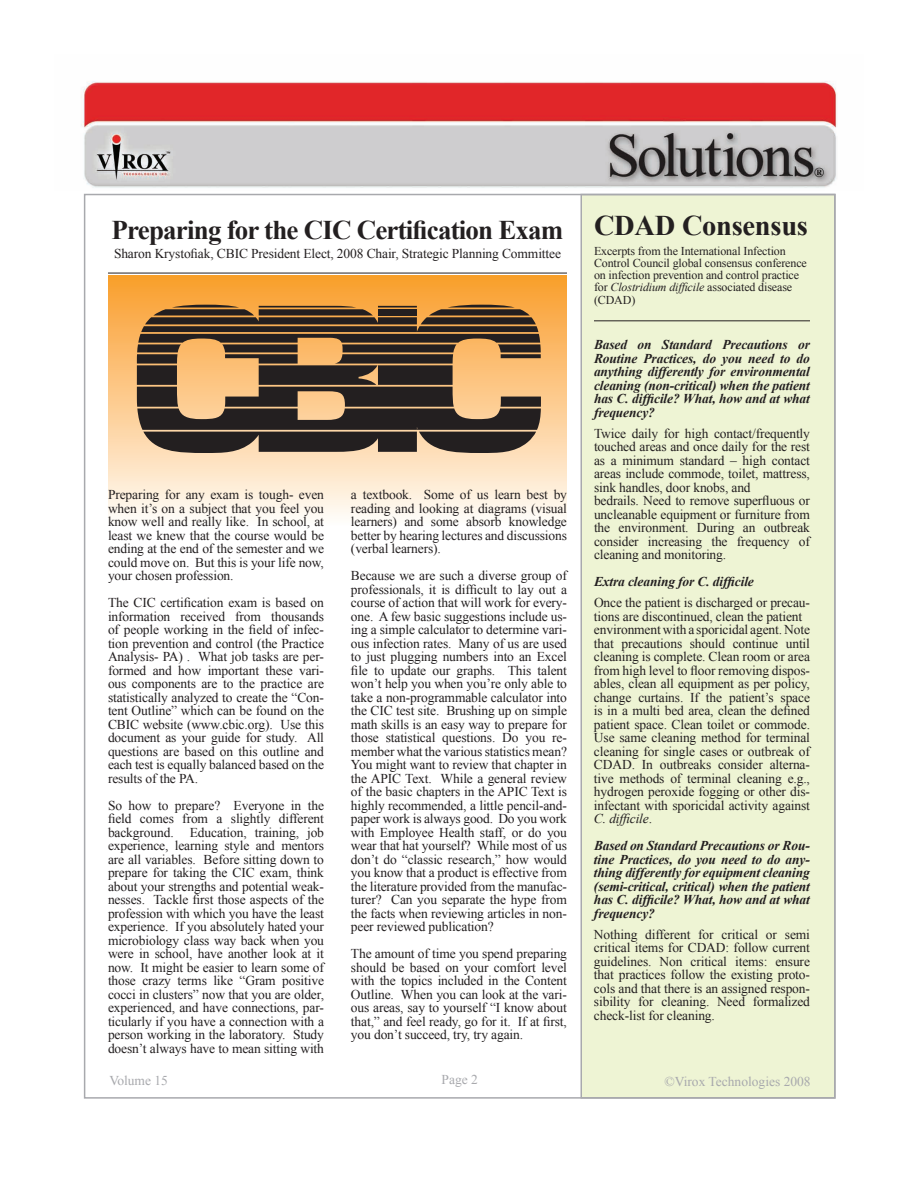
<style>
.page{position:relative;width:918px;height:1188px;background:#fff}
.page>*{position:absolute;margin:0;border:0;box-sizing:border-box;transform-origin:0 0}
.t1{font:39.45px/39.3px "Eurostile";letter-spacing:.03em;color:#231f20;text-align:justify}
.t2{font:700 28.5px "Times New Roman";letter-spacing:-.01em;color:#231f20}
.t3{font:700 27px "Times New Roman";letter-spacing:-.03em;color:#231f20}
.t4{font:13.5px/13.5px "Times New Roman";letter-spacing:-.01em;color:#231f20;text-align:justify}
.t5{font:italic 700 13.5px/13.5px "Times New Roman";letter-spacing:-.01em;color:#231f20;text-align:justify}
.t6{font:13.5px "Times New Roman";color:#a8a9ad}
.t7{font:12px/12px "Times New Roman";letter-spacing:-.01em;color:#231f20}
.s1{font-size:21.9px}
.s2{font-style:italic}
</style>
<div class="page">
<div style="left:582px;top:195px;width:252px;height:903px;background:#eef4d4"></div>
<img style="left:81px;top:81px;width:756px;height:107px">
<div style="left:580px;top:194px;width:256px;height:905px;border:2px solid #a8a9ad"></div>
<div style="left:108px;top:276px;width:459px;height:250px;background:linear-gradient(to bottom,#f99d2b,#fffbf7)"></div>
<hr style="left:108px;top:273px;width:459px;height:1px;background:#231f20">
<svg style="left:137px;top:305px;width:404px;height:148px;background:#705940"></svg>
<hr style="left:594px;top:320px;width:216px;height:1px;background:#231f20">
<h3 class="t3" style="left:112px;top:214px;width:453px">Preparing for the CIC Certification Exam</h3>
<p class="t4" style="left:114px;top:247px;width:449px">Sharon Krystofiak, CBIC President Elect, 2008 Chair, Strategic Planning Committee</p>
<h1 class="t1" style="left:137px;top:473px;width:408px">CERTIFICATION BOARD OF INFECTION CONTROL AND EPIDEMIOLOGY, <span class="s1">INC.</span></h1>
<p class="t4" style="left:108px;top:488px;width:218px">Preparing for any exam is tough- even when it’s on a subject that you feel you know well and really like. In school, at least we knew that the course would be ending at the end of the semester and we could move on. But this is your life now, your chosen profession.</p>
<p class="t4" style="left:108px;top:596px;width:218px">The CIC certification exam is based on information received from thousands of people working in the field of infec&shy;tion prevention and control (the Practice Analysis- PA) . What job tasks are per&shy;formed and how important these vari&shy;ous components are to the practice are statistically analyzed to create the “Con&shy;tent Outline” which can be found on the CBIC website (www.cbic.org). Use this document as your guide for study. All questions are based on this outline and each test is equally balanced based on the results of the PA.</p>
<p class="t4" style="left:108px;top:798px;width:218px">So how to prepare? Everyone in the field comes from a slightly different background. Education, training, job experience, learning style and mentors are all variables. Before sitting down to prepare for taking the CIC exam, think about your strengths and potential weak&shy;nesses. Tackle first those aspects of the profession with which you have the least experience. If you absolutely hated your microbiology class way back when you were in school, have another look at it now. It might be easier to learn some of those crazy terms like “Gram positive cocci in clusters” now that you are older, experienced, and have connections, par&shy;ticularly if you have a connection with a person working in the laboratory. Study doesn’t always have to mean sitting with</p>
<p class="t4" style="left:351px;top:488px;width:218px">a textbook. Some of us learn best by reading and looking at diagrams (visual learners) and some absorb knowledge better by hearing lectures and discussions (verbal learners).</p>
<p class="t4" style="left:351px;top:569px;width:218px">Because we are such a diverse group of professionals, it is difficult to lay out a course of action that will work for every&shy;one. A few basic suggestions include us&shy;ing a simple calculator to determine vari&shy;ous infection rates. Many of us are used to just plugging numbers into an Excel file to update our graphs. This talent won’t help you when you’re only able to take a non-programmable calculator into the CIC test site. Brushing up on simple math skills is an easy way to prepare for those statistical questions. Do you re&shy;member what the various statistics mean?<br>You might want to review that chapter in the APIC Text. While a general review of the basic chapters in the APIC Text is highly recommended, a little pencil-and&shy;paper work is always good. Do you work with Employee Health staff, or do you wear that hat yourself? While most of us don’t do “classic research,” how would you know that a product is effective from the literature provided from the manufac&shy;turer? Can you separate the hype from the facts when reviewing articles in non&shy;peer reviewed publication?</p>
<p class="t4" style="left:351px;top:947px;width:218px">The amount of time you spend preparing should be based on your comfort level with the topics included in the Content Outline. When you can look at the vari&shy;ous areas, say to yourself “I know about that,” and feel ready, go for it. If at first, you don’t succeed, try, try again.</p>
<h2 class="t2" style="left:594px;top:209px;width:216px">CDAD Consensus</h2>
<p class="t7" style="left:594px;top:245px;width:214px">Excerpts from the International Infection Control Council global consensus conference on infection prevention and control practice for <span class="s2">Clostridium difficile</span> associated disease</p>
<p class="t7" style="left:594px;top:294px;width:43px">(CDAD)</p>
<p class="t5" style="left:594px;top:338px;width:218px">Based on Standard Precautions or Routine Practices, do you need to do anything differently for environmental cleaning (non-critical) when the patient has C. difficile? What, how and at what frequency?</p>
<p class="t4" style="left:594px;top:426px;width:218px;text-align:left">Twice daily for high contact/frequently touched areas and once daily for the rest as a minimum standard – high contact areas include commode, toilet, mattress, sink handles, door knobs, and<br>bedrails. Need to remove superfluous or uncleanable equipment or furniture from the environment. During an outbreak consider increasing the frequency of cleaning and monitoring.</p>
<p class="t5" style="left:594px;top:575px;width:161px">Extra cleaning for C. difficile</p>
<p class="t4" style="left:594px;top:596px;width:218px;text-align:left">Once the patient is discharged or precau&shy;tions are discontinued, clean the patient environment with a sporicidal agent. Note that precautions should continue until cleaning is complete. Clean room or area from high level to floor removing dispos&shy;ables, clean all equipment as per policy, change curtains. If the patient’s space is in a multi bed area, clean the defined patient space. Clean toilet or commode.<br>Use same cleaning method for terminal cleaning for single cases or outbreak of CDAD. In outbreaks consider alterna&shy;tive methods of terminal cleaning e.g., hydrogen peroxide fogging or other dis&shy;infectant with sporicidal activity against <span class="s2">C. difficile</span>.</p>
<p class="t5" style="left:594px;top:839px;width:218px">Based on Standard Precautions or Rou&shy;tine Practices, do you need to do any&shy;thing differently for equipment cleaning (semi-critical, critical) when the patient has C. difficile? What, how and at what frequency?</p>
<p class="t4" style="left:594px;top:927px;width:218px">Nothing different for critical or semi critical items for CDAD: follow current guidelines. Non critical items: ensure that practices follow the existing proto&shy;cols and that there is an assigned respon&shy;sibility for cleaning. Need formalized check-list for cleaning.</p>
<p class="t6" style="left:109px;top:1073px;width:60px">Volume 15</p>
<p class="t6" style="left:442px;top:1071px;width:38px">Page 2</p>
<p class="t6" style="left:664px;top:1074px;width:148px">©Virox Technologies 2008</p>
</div>
